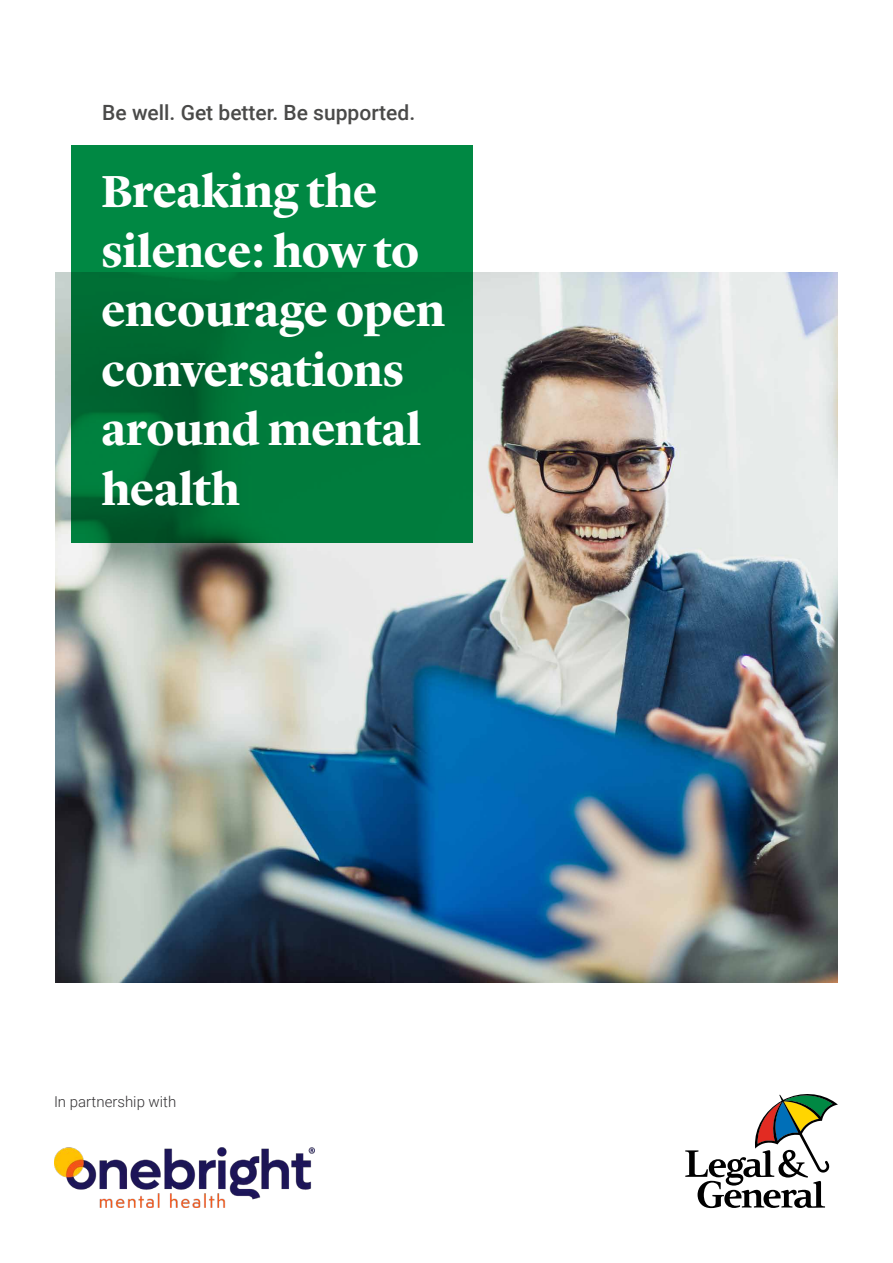
<style>
.page{position:relative;width:893px;height:1263px;background:#fff}
.page>*{position:absolute;margin:0;border:0;box-sizing:border-box;transform-origin:0 0}
.t1{font:700 46.5px/59.6px "Lyon Display";letter-spacing:-.005em;color:#fff}
.t2{font:500 21px "Roboto";color:#4a4a49}
.t3{font:300 15px "Roboto";color:#343234}
</style>
<div class="page">
<img style="left:55px;top:273px;width:783px;height:709px">
<svg style="left:71px;top:145px;width:402px;height:397px;background:#00793b"></svg>
<img style="left:55px;top:1147px;width:259px;height:61px">
<svg style="left:685px;top:1094px;width:153px;height:114px"></svg>
<h3 class="t2" style="left:102px;top:98px;width:314px">Be well. Get better. Be supported.</h3>
<p class="t1" style="left:102px;top:158px;width:345px">Breaking the silence: how to encourage open conversations around mental health</p>
<p class="t3" style="left:54px;top:1091px;width:124px">In partnership with</p>
</div>
